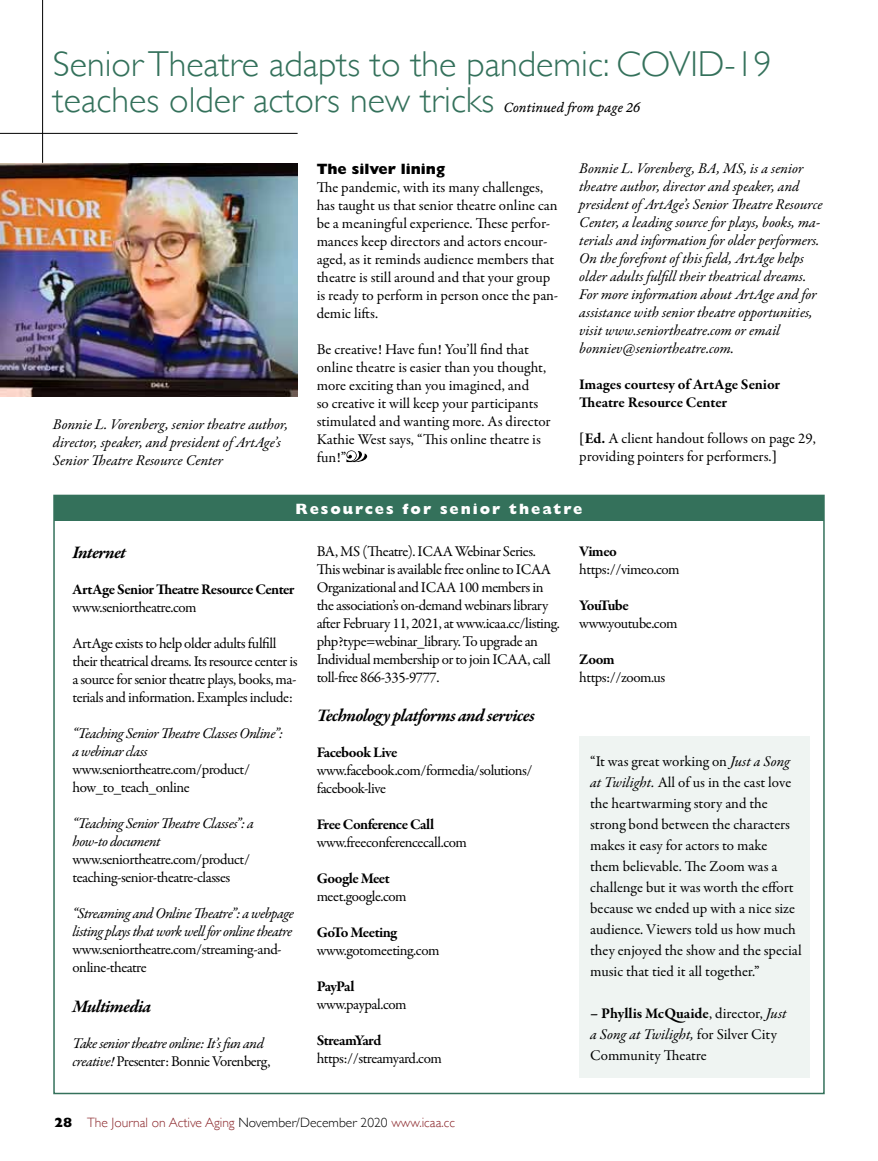
<style>
.page{position:relative;width:878px;height:1161px;background:#fff}
.page>*{position:absolute;margin:0;border:0;box-sizing:border-box;transform-origin:0 0}
.t1{font:300 36px/36px "Gill Sans";color:#34715b}
.t2{font:italic 700 18px "Garamond Premr Pro";letter-spacing:-.035em;color:#000}
.t3{font:15px/18px "Garamond Premr Pro";letter-spacing:-.015em;color:#000}
.t4{font:italic 15px/18px "Garamond Premr Pro";letter-spacing:-.005em;color:#000}
.t5{font:italic 15px/18px "Garamond Premr Pro";letter-spacing:-.035em;color:#000}
.t6{font:700 15px "Garamond Premr Pro";letter-spacing:-.03em;color:#000}
.t7{font:15px/18px "Garamond Premr Pro";letter-spacing:-.035em;color:#000}
.t8{font:italic 15px/18px "Garamond Premr Pro";letter-spacing:-.03em;color:#000}
.t9{font:700 15px/18px "Garamond Premr Pro";letter-spacing:-.005em;color:#000}
.t10{font:800 15px "Gill Sans";letter-spacing:.13em;color:#fff}
.t11{font:15px "Garamond Premr Pro It Capt";letter-spacing:-.005em;color:#000}
.t12{font:800 15px "Gill Sans";color:#000}
.t13{font:700 15px "Garamond Premr Pro";letter-spacing:-.09em;color:#000}
.t14{font:300 13.5px "Gill Sans";color:#8a2529}
.s1{font-weight:700}
.s2{font-style:normal}
.s3{font-weight:800;color:#000}
.s4{color:#000}
.s5{font-style:italic}
</style>
<div class="page">
<hr style="left:0;top:133px;width:297px;height:1px;background:#000">
<hr style="left:42px;top:0;width:1px;height:163px;background:#000">
<div style="left:579px;top:736px;width:230px;height:341px;background:#eff4f2"></div>
<div style="left:54px;top:495px;width:770px;height:26px;background:#34715b"></div>
<img style="left:0;top:164px;width:297px;height:233px">
<svg style="left:346px;top:450px;width:21px;height:12px"></svg>
<h1 class="t1" style="left:53px;top:45px;width:720px">Senior Theatre adapts to the pandemic: COVID-19 teaches older actors new tricks</h1>
<p class="t11" style="left:503px;top:99px;width:138px">Continued from page 26</p>
<p class="t4" style="left:53px;top:416px;width:237px">Bonnie L. Vorenberg, senior theatre author, director, speaker, and president of ArtAge’s<br>Senior Theatre Resource Center</p>
<p class="t12" style="left:316px;top:160px;width:130px">The silver lining</p>
<p class="t3" style="left:316px;top:179px;width:243px">The pandemic, with its many challenges, has taught us that senior theatre online can be a meaningful experience. These perfor&shy;mances keep directors and actors encour&shy;aged, as it reminds audience members that theatre is still around and that your group is ready to perform in person once the pan&shy;demic lifts.</p>
<p class="t3" style="left:316px;top:341px;width:235px">Be creative! Have fun! You’ll find that online theatre is easier than you thought, more exciting than you imagined, and<br>so creative it will keep your participants stimulated and wanting more. As director Kathie West says, “This online theatre is fun!”</p>
<p class="t4" style="left:579px;top:160px;width:245px">Bonnie L. Vorenberg, BA, MS, is a senior theatre author, director and speaker, and president of ArtAge’s Senior Theatre Resource Center, a leading source for plays, books, ma&shy;terials and information for older performers.<br>On the forefront of this field, ArtAge helps older adults fulfill their theatrical dreams.<br>For more information about ArtAge and for assistance with senior theatre opportunities, visit www.seniortheatre.com or email bonniev@seniortheatre.com.</p>
<p class="t9" style="left:579px;top:375px;width:202px">Images courtesy of ArtAge Senior<br>Theatre Resource Center</p>
<p class="t3" style="left:579px;top:430px;width:238px"><span class="s1">[Ed.</span> A client handout follows on page 29, providing pointers for performers.<span class="s1">]</span></p>
<p class="t10" style="left:295px;top:500px;width:288px">Resources for senior theatre</p>
<p class="t2" style="left:72px;top:541px;width:55px">Internet</p>
<p class="t6" style="left:72px;top:580px;width:223px">ArtAge Senior Theatre Resource Center</p>
<p class="t3" style="left:72px;top:599px;width:126px">www.seniortheatre.com</p>
<p class="t3" style="left:72px;top:635px;width:227px">ArtAge exists to help older adults fulfill their theatrical dreams. Its resource center is a source for senior theatre plays, books, ma&shy;terials and information. Examples include:</p>
<p class="t8" style="left:72px;top:725px;width:212px">“Teaching Senior Theatre Classes Online”: a webinar class</p>
<p class="t3" style="left:72px;top:761px;width:179px">www.seniortheatre.com/product/ how_to_teach_online</p>
<p class="t5" style="left:72px;top:815px;width:183px">“Teaching Senior Theatre Classes”: a how-to document</p>
<p class="t3" style="left:72px;top:851px;width:179px">www.seniortheatre.com/product/ teaching-senior-theatre-classes</p>
<p class="t5" style="left:72px;top:905px;width:223px">“Streaming and Online Theatre”: a webpage listing plays that work well for online theatre</p>
<p class="t7" style="left:72px;top:941px;width:210px">www.seniortheatre.com/streaming-and&shy;online-theatre</p>
<p class="t2" style="left:72px;top:995px;width:80px">Multimedia</p>
<p class="t5" style="left:72px;top:1035px;width:200px">Take senior theatre online: It’s fun and creative! <span class="s2">Presenter: Bonnie Vorenberg,</span></p>
<p class="t3" style="left:316px;top:542px;width:245px">BA, MS (Theatre). ICAA Webinar Series.<br>This webinar is available free online to ICAA Organizational and ICAA 100 members in the association’s on-demand webinars library after February 11, 2021, at www.icaa.cc/listing. php?type=webinar_library. To upgrade an Individual membership or to join ICAA, call toll-free 866-335-9777.</p>
<p class="t2" style="left:316px;top:705px;width:219px">Technology platforms and services</p>
<p class="t6" style="left:316px;top:743px;width:82px">Facebook Live</p>
<p class="t3" style="left:316px;top:762px;width:217px">www.facebook.com/formedia/solutions/ facebook-live</p>
<p class="t6" style="left:316px;top:815px;width:119px">Free Conference Call</p>
<p class="t3" style="left:316px;top:834px;width:152px">www.freeconferencecall.com</p>
<p class="t6" style="left:316px;top:869px;width:75px">Google Meet</p>
<p class="t3" style="left:316px;top:888px;width:91px">meet.google.com</p>
<p class="t6" style="left:316px;top:923px;width:82px">GoTo Meeting</p>
<p class="t3" style="left:316px;top:942px;width:124px">www.gotomeeting.com</p>
<p class="t6" style="left:316px;top:977px;width:39px">PayPal</p>
<p class="t3" style="left:316px;top:996px;width:91px">www.paypal.com</p>
<p class="t6" style="left:316px;top:1031px;width:66px">StreamYard</p>
<p class="t7" style="left:316px;top:1050px;width:127px">https://streamyard.com</p>
<p class="t14" style="left:54px;top:1111px;width:402px"><span class="s3">28</span> The Journal on Active Aging <span class="s4">November/December 2020</span> www.icaa.cc</p>
<p class="t6" style="left:579px;top:542px;width:39px">Vimeo</p>
<p class="t7" style="left:579px;top:560px;width:102px">https://vimeo.com</p>
<p class="t13" style="left:579px;top:596px;width:51px">YouTube</p>
<p class="t3" style="left:579px;top:614px;width:100px">www.youtube.com</p>
<p class="t6" style="left:579px;top:650px;width:37px">Zoom</p>
<p class="t7" style="left:579px;top:668px;width:87px">https://zoom.us</p>
<p class="t3" style="left:590px;top:751px;width:213px;line-height:21px">“It was great working on <span class="s5">Just a Song at Twilight.</span> All of us in the cast love the heartwarming story and the strong bond between the characters makes it easy for actors to make<br>them believable. The Zoom was a challenge but it was worth the effort because we ended up with a nice size audience. Viewers told us how much they enjoyed the show and the special music that tied it all together.”</p>
<p class="t3" style="left:590px;top:1003px;width:198px;line-height:21px"><span class="s1">– Phyllis McQuaide</span>, director, <span class="s5">Just a Song at Twilight,</span> for Silver City<br>Community Theatre</p>
</div>
